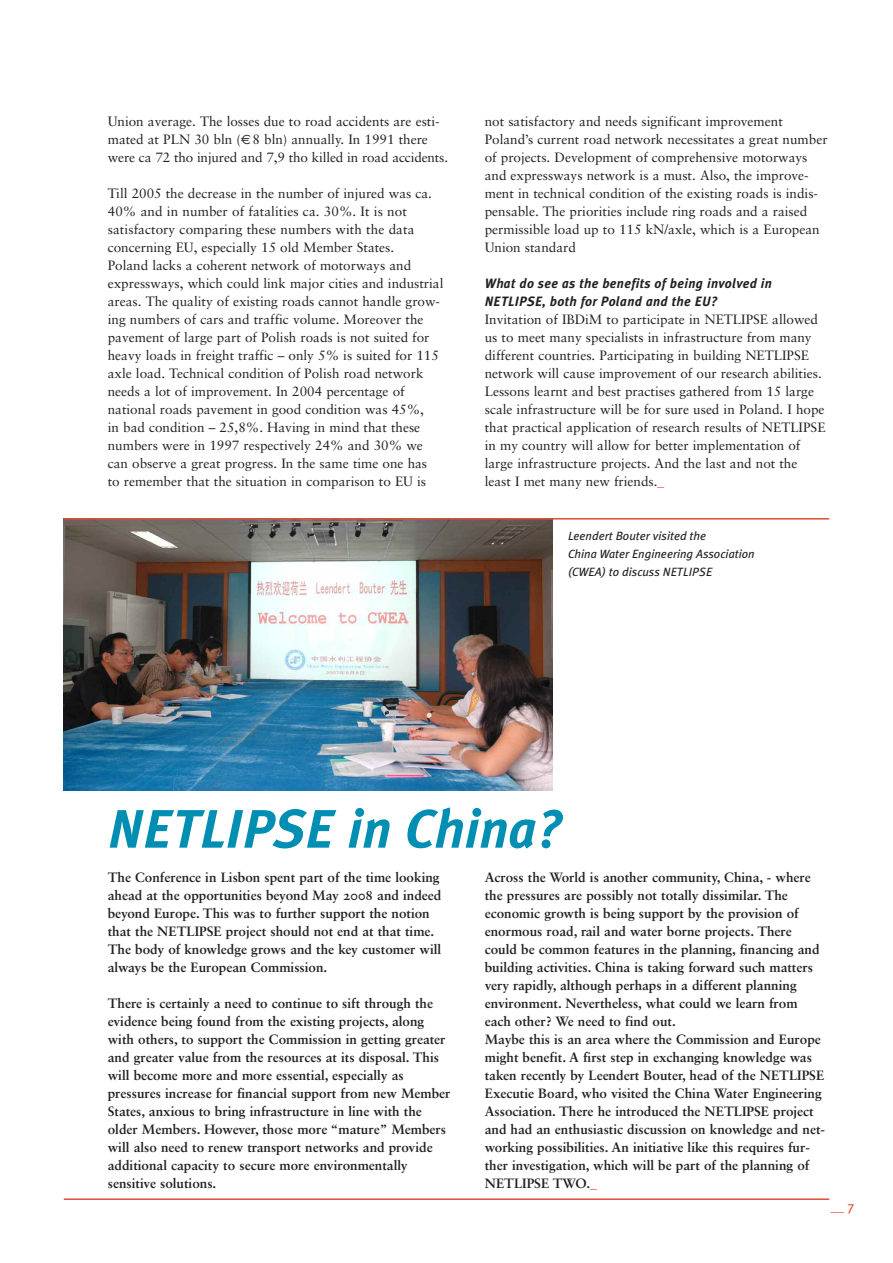
<style>
.page{position:relative;width:893px;height:1263px;background:#fff}
.page>*{position:absolute;margin:0;border:0;box-sizing:border-box;transform-origin:0 0}
.t1{font:italic 700 54px "Meta Plus";color:#008fb3}
.t2{font:13.5px/18px "Sabon";color:#231f20}
.t3{font:13.5px/18px "Sabon Bold Os F";color:#231f20}
.t4{font:italic 700 13.5px/18px "Meta Plus";letter-spacing:.025em;color:#231f20}
.t5{font:13.5px "Meta Plus";color:#e14c3a}
.t6{font:italic 12px/18px "Meta Plus";color:#231f20}
.s1{color:#e14c3a}
.s2{font-family:"Sabon";color:#e14c3a}
</style>
<div class="page">
<hr style="left:64px;top:1198px;width:765px;height:2px;background:#e14c3a">
<img style="left:64px;top:519px;width:489px;height:272px">
<hr style="left:64px;top:518px;width:765px;height:1px;background:#e14c3a">
<p class="t2" style="left:108px;top:113px;width:342px">Union average. The losses due to road accidents are esti&shy;mated at PLN 30 bln ( 8 bln) annually. In 1991 there were ca 72 tho injured and 7,9 tho killed in road accidents.</p>
<p class="t2" style="left:108px;top:185px;width:337px">Till 2005 the decrease in the number of injured was ca.<br>40% and in number of fatalities ca. 30%. It is not satisfactory comparing these numbers with the data concerning EU, especially 15 old Member States.<br>Poland lacks a coherent network of motorways and expressways, which could link major cities and industrial areas. The quality of existing roads cannot handle grow&shy;ing numbers of cars and traffic volume. Moreover the pavement of large part of Polish roads is not suited for heavy loads in freight traffic – only 5% is suited for 115 axle load. Technical condition of Polish road network needs a lot of improvement. In 2004 percentage of national roads pavement in good condition was 45%,<br>in bad condition – 25,8%. Having in mind that these numbers were in 1997 respectively 24% and 30% we can observe a great progress. In the same time one has<br>to remember that the situation in comparison to EU is</p>
<p class="t2" style="left:485px;top:113px;width:344px">not satisfactory and needs significant improvement Poland’s current road network necessitates a great number of projects. Development of comprehensive motorways and expressways network is a must. Also, the improve&shy;ment in technical condition of the existing roads is indis&shy;pensable. The priorities include ring roads and a raised permissible load up to 115 kN/axle, which is a European Union standard</p>
<p class="t4" style="left:485px;top:274px;width:289px">What do see as the benefits of being involved in<br>NETLIPSE, both for Poland and the EU?</p>
<p class="t2" style="left:485px;top:311px;width:342px">Invitation of IBDiM to participate in NETLIPSE allowed us to meet many specialists in infrastructure from many different countries. Participating in building NETLIPSE network will cause improvement of our research abilities.<br>Lessons learnt and best practises gathered from 15 large scale infrastructure will be for sure used in Poland. I hope that practical application of research results of NETLIPSE in my country will allow for better implementation of large infrastructure projects. And the last and not the least I met many new friends.<span class="s1">_</span></p>
<p class="t6" style="left:568px;top:527px;width:188px">Leendert Bouter visited the<br>China Water Engineering Association (CWEA) to discuss NETLIPSE</p>
<h1 class="t1" style="left:108px;top:797px;width:456px">NETLIPSE in China?</h1>
<p class="t3" style="left:108px;top:869px;width:335px">The Conference in Lisbon spent part of the time looking ahead at the opportunities beyond May 2008 and indeed beyond Europe. This was to further support the notion that the NETLIPSE project should not end at that time.<br>The body of knowledge grows and the key customer will always be the European Commission.</p>
<p class="t3" style="left:108px;top:995px;width:344px">There is certainly a need to continue to sift through the evidence being found from the existing projects, along with others, to support the Commission in getting greater and greater value from the resources at its disposal. This will become more and more essential, especially as pressures increase for financial support from new Member States, anxious to bring infrastructure in line with the older Members. However, those more “mature” Members will also need to renew transport networks and provide additional capacity to secure more environmentally sensitive solutions.</p>
<p class="t3" style="left:485px;top:869px;width:342px">Across the World is another community, China, - where the pressures are possibly not totally dissimilar. The economic growth is being support by the provision of enormous road, rail and water borne projects. There could be common features in the planning, financing and building activities. China is taking forward such matters very rapidly, although perhaps in a different planning environment. Nevertheless, what could we learn from each other? We need to find out.<br>Maybe this is an area where the Commission and Europe might benefit. A first step in exchanging knowledge was taken recently by Leendert Bouter, head of the NETLIPSE Executie Board, who visited the China Water Engineering Association. There he introduced the NETLIPSE project and had an enthusiastic discussion on knowledge and net&shy;working possibilities. An initiative like this requires fur&shy;ther investigation, which will be part of the planning of NETLIPSE TWO.<span class="s2">_</span></p>
<p class="t5" style="left:831px;top:1199px;width:25px">__ 7</p>
</div>
